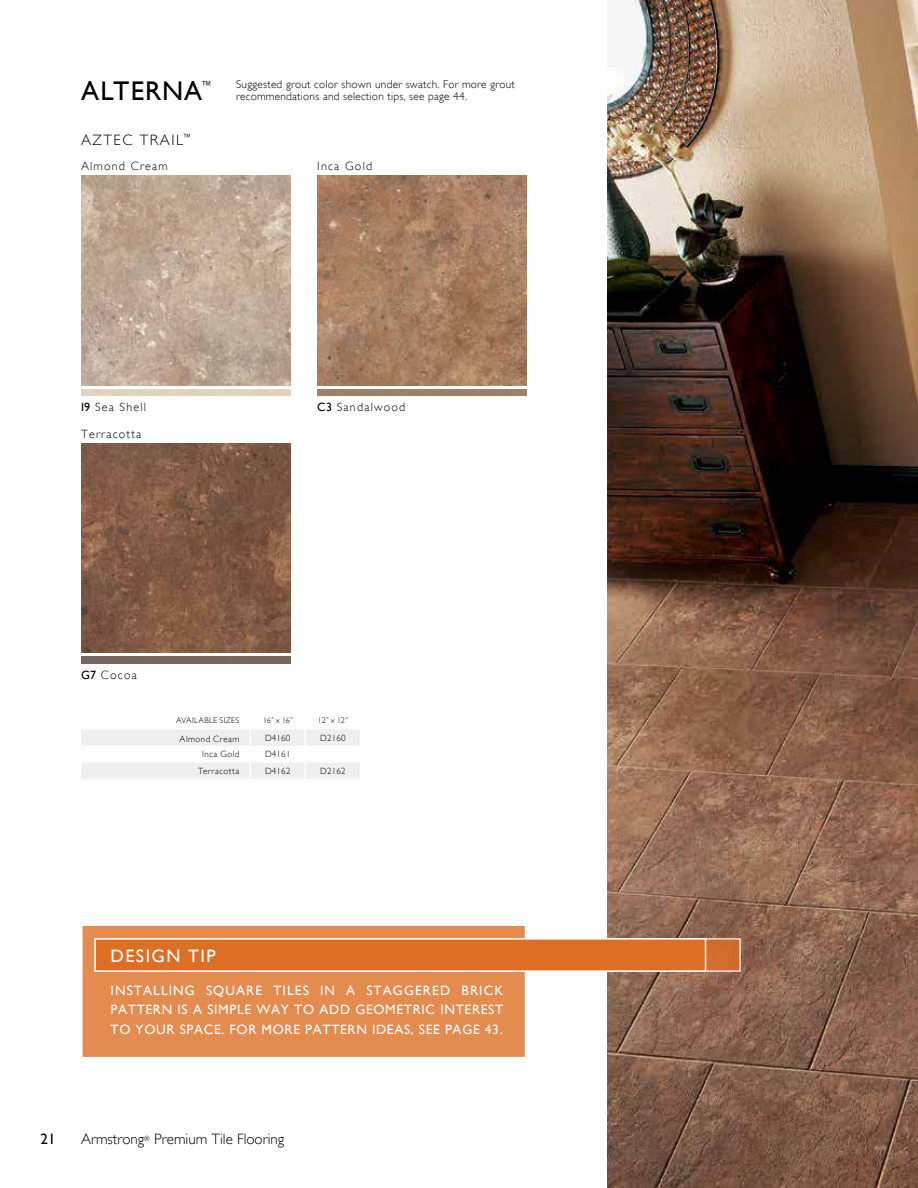
<style>
.page{position:relative;width:918px;height:1188px;background:#fff}
.page>*{position:absolute;margin:0;border:0;box-sizing:border-box;transform-origin:0 0}
.t1{font:27px "Gill Sans";letter-spacing:.04em;color:#000}
.t2{font:18px "Gill Sans";letter-spacing:.08em;color:#fff}
.t3{font:300 15px "Gill Sans";color:#000}
.t4{font:300 15px "Gill Sans";letter-spacing:.1em;color:#000}
.t5{font:15px "Gill Sans";color:#000}
.t6{font:13.5px "Gill Sans";letter-spacing:.065em;color:#fff}
.t7{font:300 12px "Gill Sans";letter-spacing:.1em;color:#000}
.t8{font:300 11.7px "Gill Sans";color:#000}
.t9{font:300 11.25px/11.6px "Gill Sans";letter-spacing:.02em;color:#000}
.t10{font:300 9px "Gill Sans";letter-spacing:.05em;color:#000}
.t11{font:300 8.25px "Gill Sans";letter-spacing:-.035em;color:#000}
.s1{font-weight:400}
</style>
<div class="page">
<img style="left:81px;top:657px;width:209px;height:7px">
<img style="left:608px;top:0;width:310px;height:1188px">
<div style="left:81px;top:924px;width:445px;height:134px;background:#e48b4f;border:2px solid #fff"></div>
<div style="left:94px;top:938px;width:647px;height:34px;background:#d06e2d;border:2px solid #fff"></div>
<div style="left:94px;top:938px;width:612px;height:34px;background:#de6e24;border:2px solid #fff"></div>
<img style="left:317px;top:176px;width:209px;height:209px">
<img style="left:81px;top:176px;width:209px;height:209px">
<img style="left:81px;top:443px;width:209px;height:210px">
<svg style="left:81px;top:730px;width:279px;height:49px"></svg>
<h1 class="t1" style="left:81px;top:75px;width:123px">ALTERNA</h1>
<p class="t8" style="left:201px;top:78px;width:12px">™</p>
<p class="t9" style="left:236px;top:79px;width:280px">Suggested grout color shown under swatch. For more grout recommendations and selection tips, see page 44.</p>
<p class="t4" style="left:81px;top:132px;width:112px">AZTEC TRAIL<sup>™</sup></p>
<p class="t7" style="left:81px;top:159px;width:88px">Almond Cream</p>
<p class="t7" style="left:317px;top:159px;width:56px">Inca Gold</p>
<p class="t7" style="left:81px;top:400px;width:67px"><span class="s1">I9</span> Sea Shell</p>
<p class="t7" style="left:317px;top:400px;width:90px"><span class="s1">C3</span> Sandalwood</p>
<p class="t7" style="left:81px;top:427px;width:62px">Terracotta</p>
<p class="t7" style="left:81px;top:668px;width:57px"><span class="s1">G7</span> Cocoa</p>
<p class="t11" style="left:176px;top:715px;width:11px">Available</p>
<p class="t11" style="left:220px;top:715px;width:21px">sizes</p>
<p class="t11" style="left:263px;top:715px;width:31px">16˝ x 16˝</p>
<p class="t11" style="left:318px;top:715px;width:31px">12˝ x 12˝</p>
<p class="t10" style="left:180px;top:734px;width:61px">Almond Cream</p>
<p class="t10" style="left:265px;top:733px;width:27px">D4160</p>
<p class="t10" style="left:320px;top:733px;width:27px">D2160</p>
<p class="t10" style="left:202px;top:749px;width:39px">Inca Gold</p>
<p class="t10" style="left:265px;top:749px;width:27px">d4161</p>
<p class="t10" style="left:198px;top:765px;width:43px">Terracotta</p>
<p class="t10" style="left:265px;top:765px;width:27px">d4162</p>
<p class="t10" style="left:320px;top:765px;width:27px">d2162</p>
<h2 class="t2" style="left:111px;top:945px;width:98px">DESIG N TIP</h2>
<p class="t6" style="left:111px;top:982px;width:9px">INSTALL</p>
<p class="t6" style="left:169px;top:982px;width:77px">ING SQUARE</p>
<p class="t6" style="left:273px;top:982px;width:22px">TILES</p>
<p class="t6" style="left:320px;top:982px;width:105px">IN A STAGGERED</p>
<p class="t6" style="left:461px;top:982px;width:43px">BRICK</p>
<p class="t6" style="left:111px;top:1002px;width:18px">PATTERN</p>
<p class="t6" style="left:178px;top:1002px;width:153px">IS A SIMPLE WAY TO ADD</p>
<p class="t6" style="left:355px;top:1002px;width:40px">GEOMETR</p>
<p class="t6" style="left:422px;top:1002px;width:33px">IC INTEREST</p>
<p class="t6" style="left:111px;top:1021px;width:94px">TO YOUR SPACE</p>
<p class="t6" style="left:222px;top:1021px;width:102px">. FOR MORE PATTERN</p>
<p class="t6" style="left:372px;top:1021px;width:14px">IDEAS</p>
<p class="t6" style="left:411px;top:1021px;width:16px">, SEE</p>
<p class="t6" style="left:445px;top:1021px;width:59px">PAGE 43.</p>
<p class="t5" style="left:40px;top:1130px;width:16px">21</p>
<p class="t3" style="left:81px;top:1131px;width:205px">Armstrong<sup>®</sup> Premium Tile Flooring</p>
</div>
